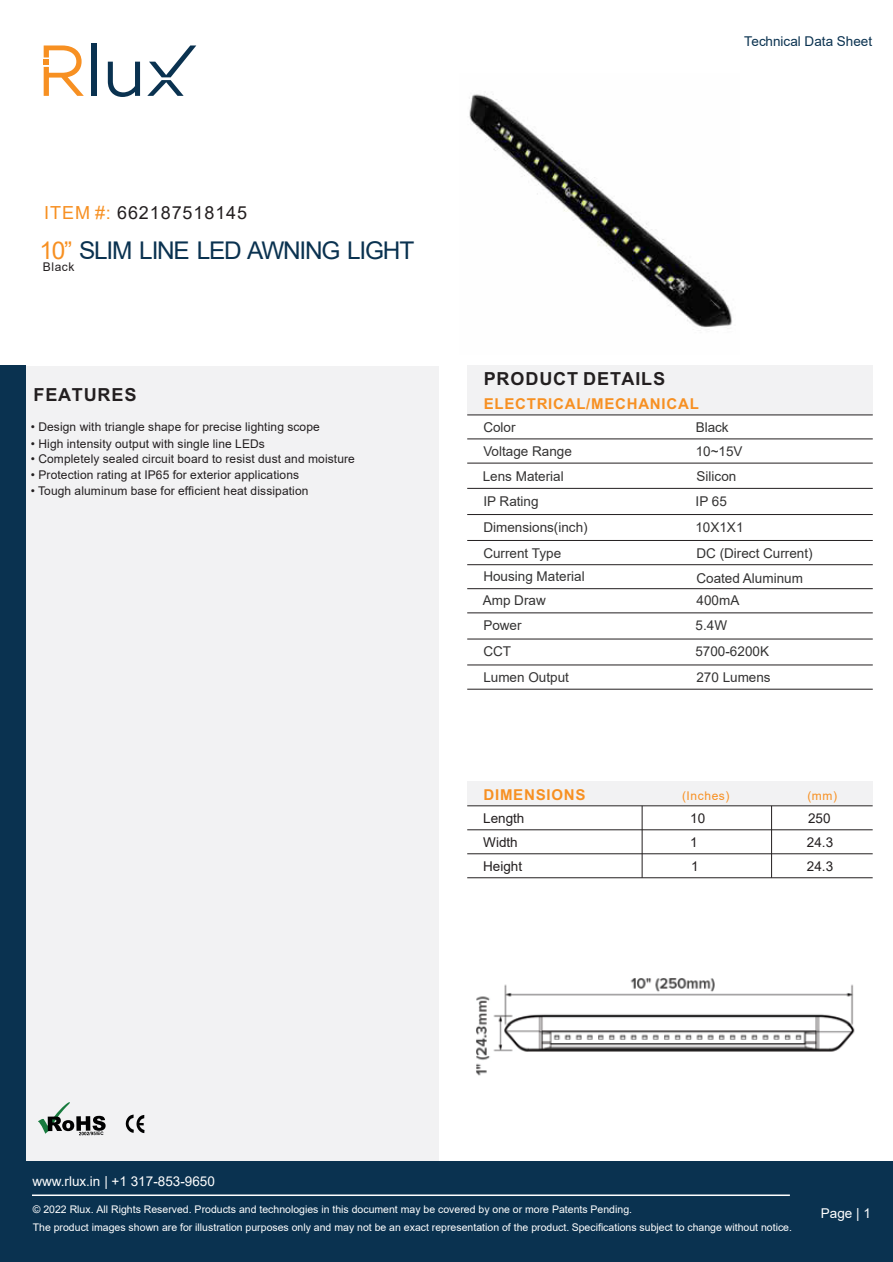
<style>
.page{position:relative;width:893px;height:1262px;background:#fff}
.page>*{position:absolute;margin:0;border:0;box-sizing:border-box;transform-origin:0 0}
.t1{font:24.45px "Arial";letter-spacing:-.05em;color:#0a3250}
.t2{font:700 18px "Arial";letter-spacing:.05em;color:#231f20}
.t3{font:18px "Arial";letter-spacing:.05em;color:#231f20}
.t4{font:700 15px "Arial";letter-spacing:.05em;color:#f79022}
.t5{font:13.5px "Arial";color:#343333}
.t6{font:13.5px/23.9px "Arial";color:#231f20}
.t7{font:13.5px "Arial";color:#fff}
.t8{font:13.5px "Arial";color:#0a3250}
.t9{font:12px "Arial";letter-spacing:.01em;color:#231f20}
.t10{font:12px "Arial";letter-spacing:.05em;color:#f79022}
.t11{font:10.5px "Arial";color:#fff}
.s1{color:#f79022}
</style>
<div class="page">
<div style="left:25px;top:366px;width:414px;height:799px;background:#f2f2f3"></div>
<div style="left:0;top:366px;width:25px;height:798px;background:#0a3250"></div>
<div style="left:467px;top:365px;width:405px;height:50px;background:#f2f2f3"></div>
<hr style="left:467px;top:414px;width:405px;height:1px;background:#231f20">
<hr style="left:467px;top:438px;width:405px;height:1px;background:#231f20">
<hr style="left:467px;top:463px;width:405px;height:1px;background:#231f20">
<hr style="left:467px;top:488px;width:405px;height:1px;background:#231f20">
<hr style="left:467px;top:514px;width:405px;height:1px;background:#231f20">
<div style="left:467px;top:781px;width:405px;height:24px;background:#f2f2f3"></div>
<hr style="left:467px;top:805px;width:405px;height:1px;background:#231f20">
<hr style="left:467px;top:829px;width:405px;height:1px;background:#231f20">
<hr style="left:467px;top:853px;width:405px;height:1px;background:#231f20">
<hr style="left:467px;top:877px;width:405px;height:1px;background:#231f20">
<hr style="left:641px;top:806px;width:1px;height:71px;background:#231f20">
<hr style="left:771px;top:806px;width:1px;height:71px;background:#231f20">
<hr style="left:467px;top:540px;width:405px;height:1px;background:#231f20">
<hr style="left:467px;top:564px;width:405px;height:1px;background:#231f20">
<hr style="left:467px;top:588px;width:405px;height:1px;background:#231f20">
<hr style="left:467px;top:612px;width:405px;height:1px;background:#231f20">
<hr style="left:467px;top:639px;width:405px;height:1px;background:#231f20">
<hr style="left:467px;top:664px;width:405px;height:1px;background:#231f20">
<hr style="left:467px;top:689px;width:405px;height:1px;background:#231f20">
<svg style="left:38px;top:1102px;width:68px;height:33px"></svg>
<svg style="left:126px;top:1114px;width:18px;height:19px"></svg>
<img style="left:469px;top:94px;width:263px;height:234px">
<img style="left:476px;top:978px;width:379px;height:98px">
<div style="left:92px;top:43px;width:5px;height:53px;background:#0a3250"></div>
<svg style="left:108px;top:62px;width:32px;height:35px"></svg>
<svg style="left:44px;top:45px;width:40px;height:51px"></svg>
<svg style="left:147px;top:45px;width:49px;height:51px"></svg>
<div style="left:0;top:1161px;width:892px;height:101px;background:#0a3250"></div>
<hr style="left:32px;top:1194px;width:757px;height:2px;background:#fff">
<h2 class="t3" style="left:44px;top:200px;width:204px"><span class="s1">ITEM #:</span> 662187518145</h2>
<h1 class="t1" style="left:40px;top:234px;width:376px"><span class="s1">10”</span> SLIM LINE LED AWNING LIGHT</h1>
<p class="t9" style="left:43px;top:259px;width:33px">Black</p>
<h2 class="t2" style="left:33px;top:384px;width:104px">FEATURES</h2>
<p class="t9" style="left:31px;top:419px;width:290px">• Design with triangle shape for precise lighting scope</p>
<p class="t9" style="left:31px;top:435px;width:235px">• High intensity output with single line LEDs</p>
<p class="t9" style="left:31px;top:450px;width:326px">• Completely sealed circuit board to resist dust and moisture</p>
<p class="t9" style="left:31px;top:467px;width:270px">• Protection rating at IP65 for exterior applications</p>
<p class="t9" style="left:31px;top:482px;width:279px">• Tough aluminum base for efficient heat dissipation</p>
<p class="t8" style="left:744px;top:32px;width:129px">Technical Data Sheet</p>
<h2 class="t2" style="left:483px;top:368px;width:183px">PRODUCT DETAILS</h2>
<h3 class="t4" style="left:483px;top:395px;width:216px">ELECTRICAL/MECHANICAL</h3>
<p class="t5" style="left:483px;top:418px;width:34px">Color</p>
<p class="t5" style="left:695px;top:418px;width:35px">Black</p>
<p class="t5" style="left:482px;top:467px;width:83px">Lens Material</p>
<p class="t5" style="left:696px;top:467px;width:41px">Silicon</p>
<p class="t5" style="left:483px;top:442px;width:90px">Voltage Range</p>
<p class="t5" style="left:695px;top:442px;width:48px">10~15V</p>
<p class="t5" style="left:483px;top:491px;width:57px">IP Rating</p>
<p class="t5" style="left:695px;top:491px;width:33px">IP 65</p>
<p class="t5" style="left:483px;top:517px;width:106px">Dimensions(inch)</p>
<p class="t5" style="left:695px;top:517px;width:50px">10X1X1</p>
<p class="t5" style="left:483px;top:543px;width:79px">Current Type</p>
<p class="t5" style="left:696px;top:543px;width:118px">DC (Direct Current)</p>
<p class="t5" style="left:483px;top:567px;width:103px">Housing Material</p>
<p class="t5" style="left:696px;top:568px;width:108px">Coated Aluminum</p>
<p class="t5" style="left:482px;top:591px;width:65px">Amp Draw</p>
<p class="t5" style="left:696px;top:591px;width:44px">400mA</p>
<p class="t5" style="left:483px;top:616px;width:40px">Power</p>
<p class="t5" style="left:695px;top:616px;width:33px">5.4W</p>
<p class="t5" style="left:483px;top:642px;width:29px">CCT</p>
<p class="t5" style="left:695px;top:642px;width:75px">5700-6200K</p>
<p class="t5" style="left:483px;top:668px;width:87px">Lumen Output</p>
<p class="t5" style="left:696px;top:668px;width:76px">270 Lumens</p>
<h3 class="t4" style="left:483px;top:786px;width:103px">DIMENSIONS</h3>
<p class="t10" style="left:682px;top:788px;width:49px">(Inches)</p>
<p class="t6" style="left:483px;top:806px;width:43px">Length</p>
<p class="t6" style="left:690px;top:806px;width:17px">10</p>
<p class="t6" style="left:483px;top:830px;width:36px">Width</p>
<p class="t6" style="left:690px;top:830px;width:9px">1</p>
<p class="t6" style="left:483px;top:854px;width:41px">Height</p>
<p class="t6" style="left:691px;top:854px;width:9px">1</p>
<p class="t10" style="left:807px;top:788px;width:31px">(mm)</p>
<p class="t6" style="left:806px;top:806px;width:28px">250<br>24.3<br>24.3</p>
<p class="t7" style="left:32px;top:1172px;width:184px">www.rlux.in | +1 317-853-9650</p>
<p class="t11" style="left:33px;top:1201px;width:600px">© 2022 Rlux. All Rights Reserved. Products and technologies in this document may be covered by one or more Patents Pending.</p>
<p class="t11" style="left:33px;top:1220px;width:760px">The product images shown are for illustration purposes only and may not be an exact representation of the product. Specifications subject to change without notice.</p>
<p class="t7" style="left:820px;top:1204px;width:52px">Page | 1</p>
</div>
